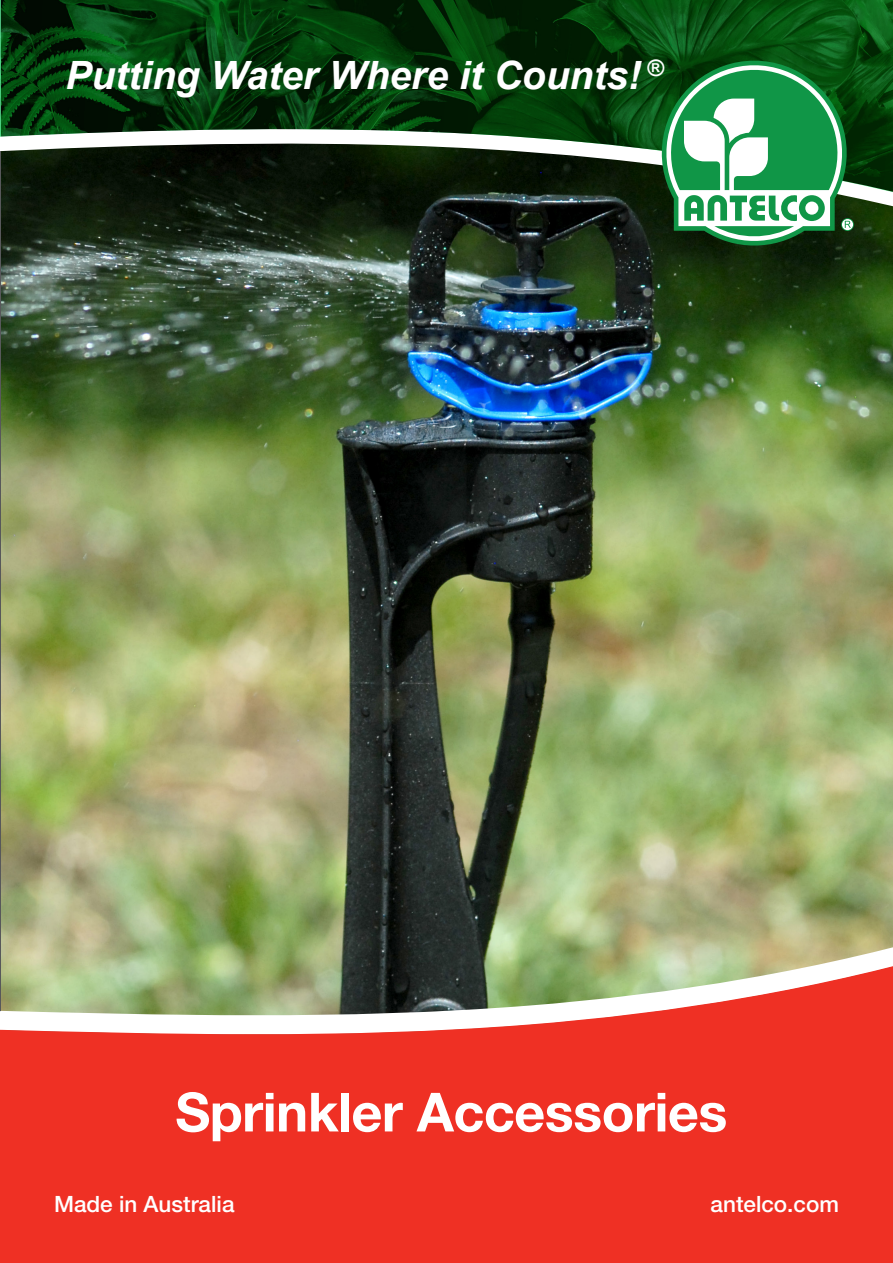
<style>
.page{position:relative;width:893px;height:1263px;background:#fff}
.page>*{position:absolute;margin:0;border:0;box-sizing:border-box;transform-origin:0 0}
.t1{font:700 54px "Helvetica Neue LT Std";letter-spacing:-.01em;color:#fff}
.t2{font:italic 700 39px "Arial";color:#fff}
.t3{font:500 22.5px "Helvetica Neue LT Std";color:#fff}
</style>
<div class="page">
<img style="left:1px;top:259px;width:892px;height:667px">
<svg style="left:1px;top:247px;width:892px;height:12px;background:#304330"></svg>
<svg style="left:2px;top:926px;width:891px;height:21px;background:#929c6d"></svg>
<svg style="left:2px;top:947px;width:891px;height:316px;background:#df4e3d"></svg>
<svg style="left:1px;top:0;width:892px;height:247px;background:#163a19"></svg>
<svg style="left:662px;top:61px;width:192px;height:185px"></svg>
<hr style="left:0;top:34px;width:1px;height:1142px;background:#57585a">
<svg style="left:0;top:0;width:1px;height:151px"></svg>
<svg style="left:0;top:926px;width:2px;height:337px"></svg>
<p class="t2" style="left:65px;top:49px;width:599px">Putting Water Where it Counts! <sup>®</sup></p>
<p class="t1" style="left:175px;top:1079px;width:554px">Sprinkler Accessories</p>
<p class="t3" style="left:54px;top:1191px;width:182px">Made in Australia</p>
<p class="t3" style="left:711px;top:1190px;width:130px">antelco.com</p>
</div>
